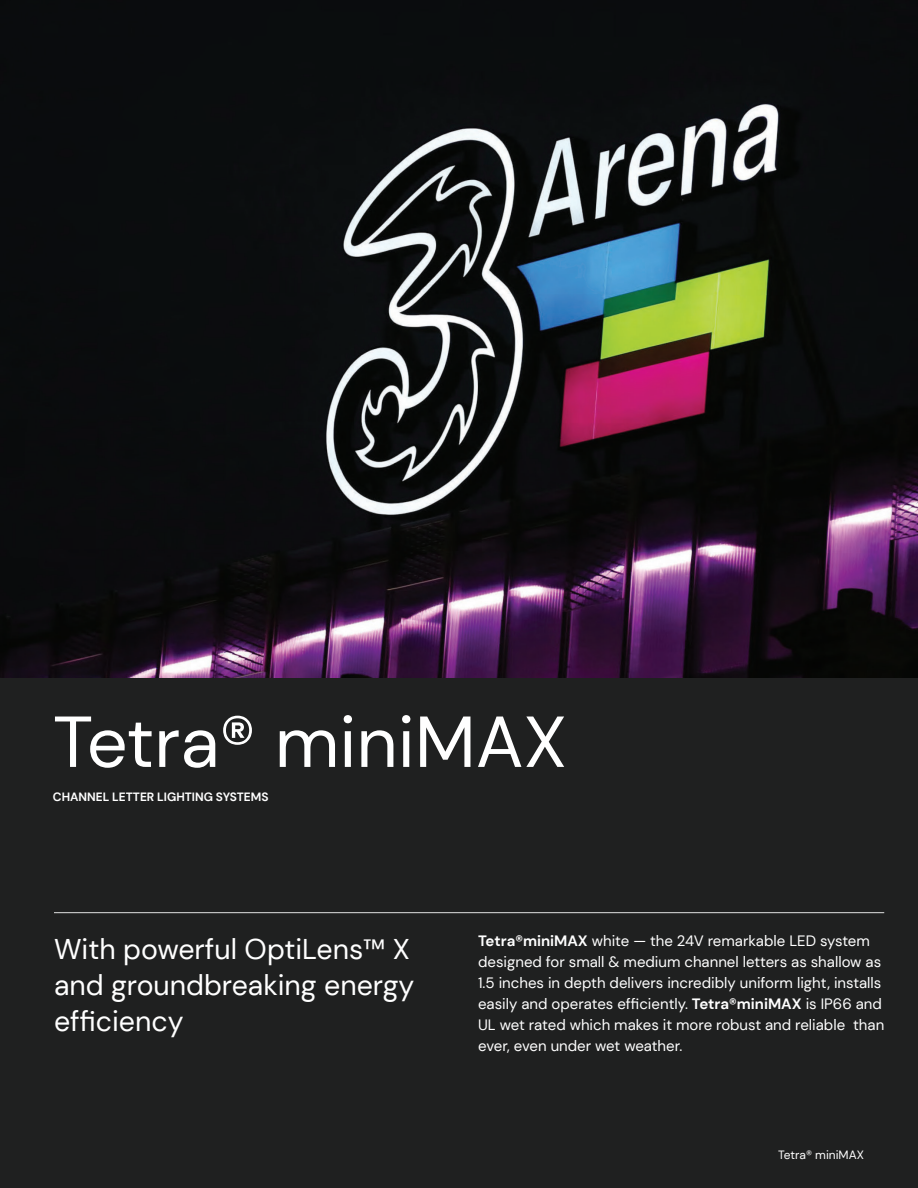
<style>
.page{position:relative;width:918px;height:1188px;background:#1f2020}
.page>*{position:absolute;margin:0;border:0;box-sizing:border-box;transform-origin:0 0}
.t1{font:72px "DM Sans";color:#fff}
.t2{font:28.5px/36px "DM Sans";color:#fff}
.t3{font:15px/21px "DM Sans";color:#fff}
.t4{font:700 12px "DM Sans";color:#fff}
.t5{font:12px "DM Sans";color:#fff}
.s1{font-weight:700}
</style>
<div class="page">
<img style="left:0;top:0;width:918px;height:678px">
<hr style="left:54px;top:912px;width:830px;height:1px;background:#e2e3e2">
<h1 class="t1" style="left:53px;top:697px;width:516px">Tetra® miniMAX</h1>
<p class="t4" style="left:53px;top:790px;width:217px">CHANNEL LETTER LIGHTING SYSTEMS</p>
<h2 class="t2" style="left:54px;top:931px;width:362px">With powerful OptiLens™ X and groundbreaking energy efficiency</h2>
<p class="t3" style="left:478px;top:930px;width:408px"><span class="s1">Tetra®miniMAX</span> white — the 24V remarkable LED system designed for small &amp; medium channel letters as shallow as 1.5 inches in depth delivers incredibly uniform light, installs easily and operates efficiently. <span class="s1">Tetra®miniMAX</span> is IP66 and UL wet rated which makes it more robust and reliable than ever, even under wet weather.</p>
<p class="t5" style="left:778px;top:1148px;width:87px">Tetra® miniMAX</p>
</div>
